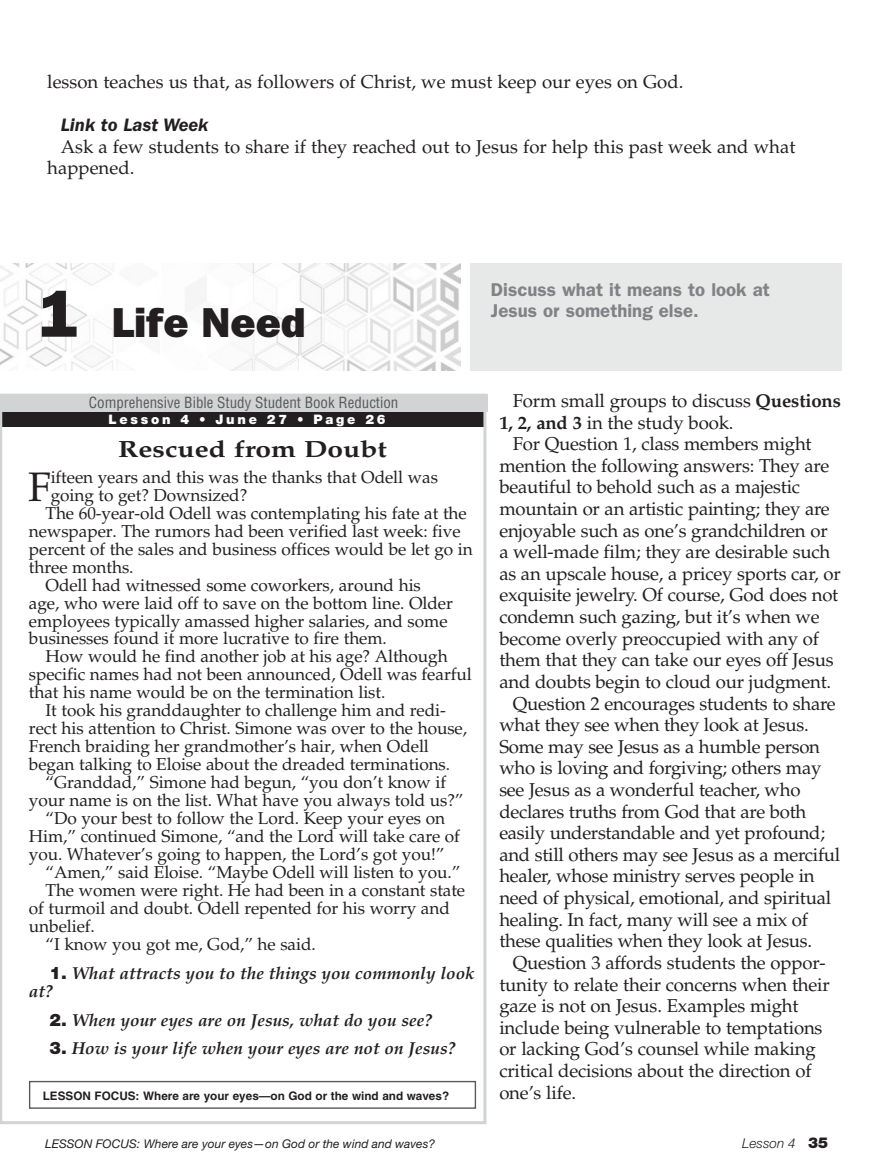
<style>
.page{position:relative;width:877px;height:1176px;background:#fff}
.page>*{position:absolute;margin:0;border:0;box-sizing:border-box;transform-origin:0 0}
.t1{font:42px "ITC Franklin Gothic Std Hvy";color:#231f20}
.t2{font:41.1px "Palatino LT Std";color:#231f20}
.t3{font:700 23.4px "Palatino LT Std";color:#231f20;scale:1.2 1}
.t4{font:18.6px/21.6px "Palatino LT Std";letter-spacing:-.01em;color:#231f20}
.t5{font:600 18.6px/21px "ITC Franklin Gothic Std";color:#808285}
.t6{font:italic 600 18.6px "ITC Franklin Gothic Std";color:#231f20}
.t7{font:17.25px "Palatino LT Std";letter-spacing:-.005em;color:#231f20}
.t8{font:italic 700 17.25px/18px "Palatino LT Std";color:#231f20}
.t9{font:condensed 15px "Helvetica LT Std";color:#58595b}
.t10{font:italic 300 13.5px "Helvetica Neue LT Std";color:#231f20}
.t11{font:900 13.05px "Helvetica Neue LT Std";letter-spacing:.21em;color:#fff}
.t12{font:italic 12px "Helvetica Neue LT Std";color:#231f20}
.t13{font:700 11.7px "Helvetica LT Std";color:#231f20}
.s1{font-size:66px}
.s2{font-weight:700}
.s3{font-family:"Helvetica Neue LT Std";font-weight:900;font-style:normal}
.s4{font-weight:900;font-style:normal;font-size:15px}
</style>
<div class="page">
<img style="left:0;top:263px;width:461px;height:107px">
<div style="left:1px;top:411px;width:484px;height:16px;background:#231f20"></div>
<div style="left:29px;top:1080px;width:447px;height:28px;border:1px solid #58595b"></div>
<div style="left:0;top:393px;width:486px;height:730px;border:3px solid #d1d3d4"></div>
<div style="left:0;top:394px;width:487px;height:17px;background:#d1d3d4"></div>
<div style="left:471px;top:263px;width:371px;height:107px;background:#e7e8e8"></div>
<p class="t4" style="left:47px;top:71px;width:638px">lesson teaches us that, as followers of Christ, we must keep our eyes on God.</p>
<p class="t6" style="left:61px;top:114px;width:149px">Link to Last Week</p>
<p class="t4" style="left:47px;top:136px;width:750px;text-indent:14px">Ask a few students to share if they reached out to Jesus for help this past week and what happened.</p>
<h1 class="t1" style="left:39px;top:297px;width:268px"><span class="s1">1</span> Life Need</h1>
<p class="t5" style="left:491px;top:279px;width:280px">Discuss what it means to look at<br>Jesus or something else.</p>
<p class="t9" style="left:89px;top:393px;width:311px">Comprehensive Bible Study Student Book Reduction</p>
<p class="t4" style="left:513px;top:390px;width:330px">Form small groups to discuss <span class="s2">Questions</span></p>
<p class="t4" style="left:499px;top:411px;width:236px"><span class="s2">1, 2, and 3</span> in the study book.</p>
<p class="t4" style="left:513px;top:433px;width:300px">For Question 1, class members might</p>
<p class="t4" style="left:499px;top:455px;width:331px">mention the following answers: They are</p>
<p class="t4" style="left:499px;top:476px;width:302px">beautiful to behold such as a majestic</p>
<p class="t4" style="left:499px;top:498px;width:332px">mountain or an artistic painting; they are</p>
<p class="t4" style="left:499px;top:519px;width:330px">enjoyable such as one’s grandchildren or</p>
<p class="t4" style="left:499px;top:541px;width:332px">a well-made film; they are desirable such</p>
<p class="t4" style="left:499px;top:563px;width:343px">as an upscale house, a pricey sports car, or</p>
<p class="t4" style="left:499px;top:584px;width:341px">exquisite jewelry. Of course, God does not</p>
<p class="t4" style="left:499px;top:606px;width:322px">condemn such gazing, but it’s when we</p>
<p class="t4" style="left:499px;top:627px;width:321px">become overly preoccupied with any of</p>
<p class="t4" style="left:499px;top:649px;width:336px">them that they can take our eyes off Jesus</p>
<p class="t4" style="left:499px;top:671px;width:333px">and doubts begin to cloud our judgment.</p>
<p class="t4" style="left:513px;top:692px;width:324px">Question 2 encourages students to share</p>
<p class="t4" style="left:499px;top:714px;width:311px">what they see when they look at Jesus.</p>
<p class="t4" style="left:499px;top:735px;width:322px">Some may see Jesus as a humble person</p>
<p class="t4" style="left:499px;top:757px;width:324px">who is loving and forgiving; others may</p>
<p class="t4" style="left:499px;top:779px;width:303px">see Jesus as a wonderful teacher, who</p>
<p class="t4" style="left:499px;top:800px;width:308px">declares truths from God that are both</p>
<p class="t4" style="left:499px;top:822px;width:327px">easily understandable and yet profound;</p>
<p class="t4" style="left:499px;top:843px;width:342px">and still others may see Jesus as a merciful</p>
<p class="t4" style="left:499px;top:865px;width:317px">healer, whose ministry serves people in</p>
<p class="t4" style="left:499px;top:887px;width:333px">need of physical, emotional, and spiritual</p>
<p class="t4" style="left:499px;top:908px;width:310px">healing. In fact, many will see a mix of</p>
<p class="t4" style="left:499px;top:930px;width:314px">these qualities when they look at Jesus.</p>
<p class="t4" style="left:513px;top:951px;width:314px">Question 3 affords students the oppor-</p>
<p class="t4" style="left:499px;top:973px;width:332px">tunity to relate their concerns when their</p>
<p class="t4" style="left:499px;top:995px;width:301px">gaze is not on Jesus. Examples might</p>
<p class="t4" style="left:499px;top:1016px;width:325px">include being vulnerable to temptations</p>
<p class="t4" style="left:499px;top:1038px;width:318px">or lacking God’s counsel while making</p>
<p class="t4" style="left:499px;top:1059px;width:314px">critical decisions about the direction of</p>
<p class="t4" style="left:499px;top:1081px;width:78px">one’s life.</p>
<p class="t11" style="left:108px;top:411px;width:279px">Lesson 4 • June 27 • Page 26</p>
<p class="t3" style="left:118px;top:435px;width:226px">Rescued from Doubt</p>
<h2 class="t2" style="left:28px;top:462px;width:24px">F</h2>
<p class="t7" style="left:51px;top:467px;width:389px">ifteen years and this was the thanks that Odell was</p>
<p class="t7" style="left:51px;top:484px;width:198px">going to get? Downsized?</p>
<p class="t7" style="left:46px;top:502px;width:423px">The 60-year-old Odell was contemplating his fate at the</p>
<p class="t7" style="left:29px;top:520px;width:433px">newspaper. The rumors had been verified last week: five</p>
<p class="t7" style="left:29px;top:538px;width:445px">percent of the sales and business offices would be let go in</p>
<p class="t7" style="left:29px;top:556px;width:106px">three months.</p>
<p class="t7" style="left:46px;top:574px;width:377px">Odell had witnessed some coworkers, around his</p>
<p class="t7" style="left:29px;top:592px;width:425px">age, who were laid off to save on the bottom line. Older</p>
<p class="t7" style="left:29px;top:610px;width:420px">employees typically amassed higher salaries, and some</p>
<p class="t7" style="left:29px;top:628px;width:359px">businesses found it more lucrative to fire them.</p>
<p class="t7" style="left:46px;top:646px;width:404px">How would he find another job at his age? Although</p>
<p class="t7" style="left:29px;top:664px;width:444px">specific names had not been announced, Odell was fearful</p>
<p class="t7" style="left:29px;top:682px;width:358px">that his name would be on the termination list.</p>
<p class="t7" style="left:46px;top:700px;width:402px">It took his granddaughter to challenge him and redi-</p>
<p class="t7" style="left:29px;top:718px;width:440px">rect his attention to Christ. Simone was over to the house,</p>
<p class="t7" style="left:29px;top:736px;width:401px">French braiding her grandmother’s hair, when Odell</p>
<p class="t7" style="left:29px;top:754px;width:423px">began talking to Eloise about the dreaded terminations.</p>
<p class="t7" style="left:46px;top:771px;width:402px">“Granddad,” Simone had begun, “you don’t know if</p>
<p class="t7" style="left:29px;top:789px;width:436px">your name is on the list. What have you always told us?”</p>
<p class="t7" style="left:46px;top:807px;width:401px">“Do your best to follow the Lord. Keep your eyes on</p>
<p class="t7" style="left:29px;top:825px;width:433px">Him,” continued Simone, “and the Lord will take care of</p>
<p class="t7" style="left:29px;top:843px;width:417px">you. Whatever’s going to happen, the Lord’s got you!”</p>
<p class="t7" style="left:46px;top:861px;width:416px">“Amen,” said Eloise. “Maybe Odell will listen to you.”</p>
<p class="t7" style="left:46px;top:879px;width:421px">The women were right. He had been in a constant state</p>
<p class="t7" style="left:29px;top:897px;width:423px">of turmoil and doubt. Odell repented for his worry and</p>
<p class="t7" style="left:29px;top:915px;width:67px">unbelief.</p>
<p class="t7" style="left:46px;top:933px;width:272px">“I know you got me, God,” he said.</p>
<p class="t8" style="left:29px;top:964px;width:447px;text-indent:21px"><span class="s3">1.</span> What attracts you to the things you commonly look at?</p>
<p class="t8" style="left:50px;top:1010px;width:384px"><span class="s3">2.</span> When your eyes are on Jesus, what do you see?</p>
<p class="t8" style="left:50px;top:1039px;width:407px"><span class="s3">3.</span> How is your life when your eyes are not on Jesus?</p>
<p class="t13" style="left:43px;top:1088px;width:408px">LESSON FOCUS: Where are your eyes—on God or the wind and waves?</p>
<p class="t12" style="left:45px;top:1136px;width:392px">LESSON FOCUS: Where are your eyes—on God or the wind and waves?</p>
<p class="t10" style="left:742px;top:1135px;width:87px">Lesson 4 <span class="s4">35</span></p>
</div>
